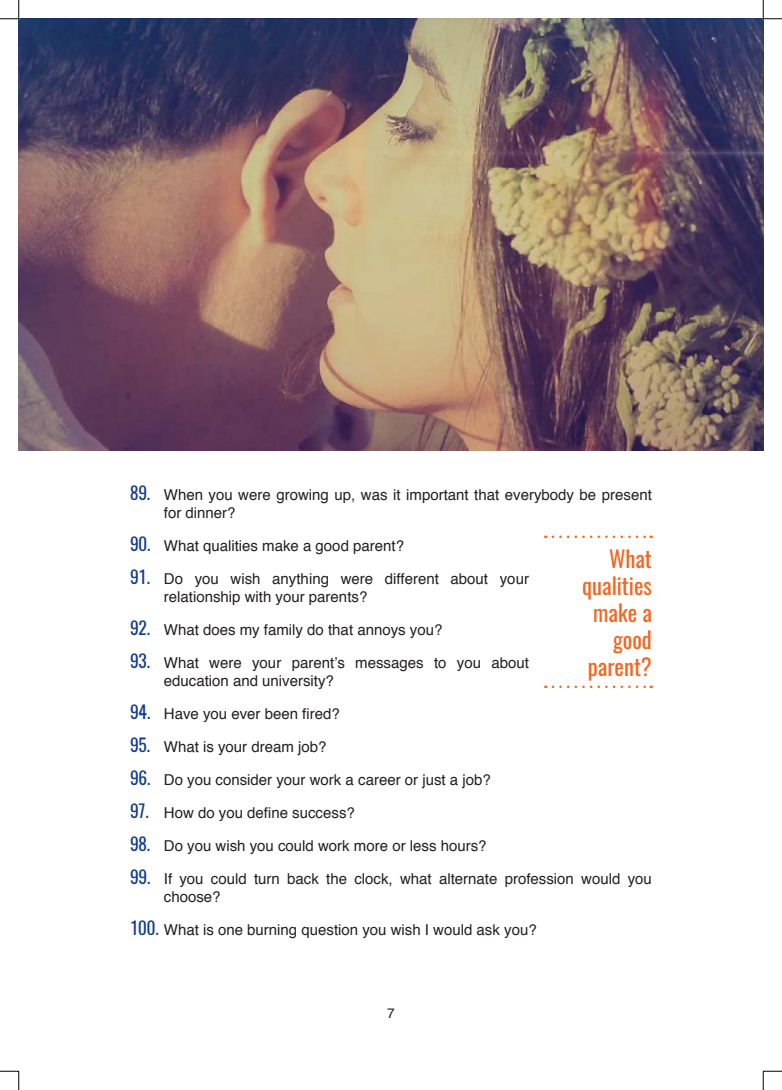
<style>
.page{position:relative;width:782px;height:1090px;background:#fff}
.page>*{position:absolute;margin:0;border:0;box-sizing:border-box;transform-origin:0 0}
.t1{font:22.5px/27px "Oswald";color:#f36621;text-align:right}
.t2{font:15px/18px "Helvetica";color:#231f20}
.t3{font:13.75px "Helvetica";color:#231f20}
.s1{font-family:"Oswald";font-size:17.5px;color:#123c8e}
</style>
<div class="page">
<img style="left:19px;top:19px;width:744px;height:431px">
<svg style="left:553px;top:535px;width:98px;height:3px"></svg>
<svg style="left:553px;top:685px;width:98px;height:3px"></svg>
<svg style="left:0;top:0;width:20px;height:20px"></svg>
<svg style="left:0;top:1070px;width:20px;height:20px"></svg>
<svg style="left:762px;top:0;width:20px;height:20px"></svg>
<svg style="left:762px;top:1070px;width:20px;height:20px"></svg>
<p class="t2" style="left:164px;top:486px;width:489px;text-indent:-34px"><span class="s1">89.</span> When you were growing up, was it important that everybody be present for dinner?</p>
<p class="t2" style="left:130px;top:537px;width:275px"><span class="s1">90.</span> What qualities make a good parent?</p>
<p class="t2" style="left:164px;top:570px;width:366px;text-indent:-34px"><span class="s1">91.</span> Do you wish anything were different about your relationship with your parents?</p>
<p class="t2" style="left:130px;top:621px;width:314px"><span class="s1">92.</span> What does my family do that annoys you?</p>
<p class="t2" style="left:164px;top:654px;width:366px;text-indent:-34px"><span class="s1">93.</span> What were your parent’s messages to you about education and university?</p>
<p class="t2" style="left:130px;top:705px;width:211px"><span class="s1">94.</span> Have you ever been fired?</p>
<p class="t2" style="left:130px;top:738px;width:198px"><span class="s1">95.</span> What is your dream job?</p>
<p class="t2" style="left:130px;top:771px;width:362px"><span class="s1">96.</span> Do you consider your work a career or just a job?</p>
<p class="t2" style="left:130px;top:804px;width:226px"><span class="s1">97.</span> How do you define success?</p>
<p class="t2" style="left:130px;top:837px;width:358px"><span class="s1">98.</span> Do you wish you could work more or less hours?</p>
<p class="t2" style="left:164px;top:870px;width:489px;text-indent:-34px"><span class="s1">99.</span> If you could turn back the clock, what alternate profession would you choose?</p>
<p class="t2" style="left:130px;top:921px;width:408px"><span class="s1">100.</span> What is one burning question you wish I would ask you?</p>
<p class="t1" style="left:582px;top:545px;width:71px">What qualities make a good parent?</p>
<p class="t3" style="left:387px;top:1002px;width:9px">7</p>
</div>
